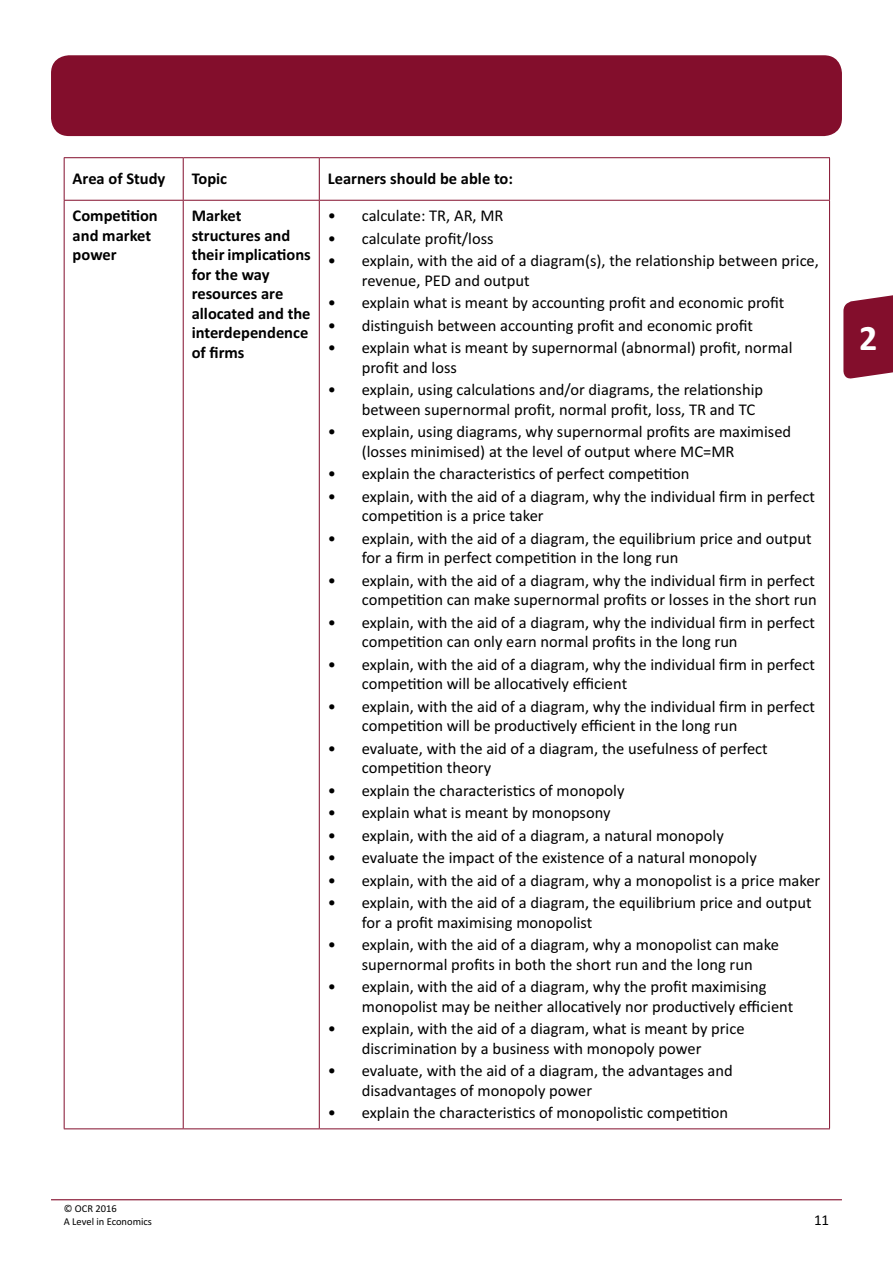
<style>
.page{position:relative;width:893px;height:1263px;background:#fff}
.page>*{position:absolute;margin:0;border:0;box-sizing:border-box;transform-origin:0 0}
.t1{font:700 36px "Calibri";color:#fff}
.t2{font:16.5px/19.5px "Calibri";color:#000}
.TableText{font:700 16.5px/19.5px "Calibri";color:#000}
.t3{font:15px "Calibri";color:#000}
.t4{font:10.5px/12.8px "Calibri";color:#000}
</style>
<div class="page">
<hr style="left:51px;top:1199px;width:791px;height:1px;background:#830e2c">
<div style="left:51px;top:55px;width:791px;height:81px;background:#830e2c;border-radius:18px"></div>
<svg style="left:843px;top:295px;width:50px;height:84px;background:#8f2540"></svg>
<hr style="left:183px;top:158px;width:1px;height:42px;background:#830e2c">
<hr style="left:319px;top:158px;width:1px;height:42px;background:#830e2c">
<hr style="left:64px;top:200px;width:119px;height:1px;background:#830e2c">
<hr style="left:183px;top:200px;width:136px;height:1px;background:#830e2c">
<hr style="left:183px;top:201px;width:1px;height:927px;background:#830e2c">
<hr style="left:64px;top:157px;width:119px;height:1px;background:#830e2c">
<hr style="left:64px;top:158px;width:1px;height:42px;background:#830e2c">
<hr style="left:183px;top:157px;width:136px;height:1px;background:#830e2c">
<hr style="left:319px;top:157px;width:511px;height:1px;background:#830e2c">
<hr style="left:829px;top:158px;width:1px;height:42px;background:#830e2c">
<hr style="left:64px;top:201px;width:1px;height:927px;background:#830e2c">
<hr style="left:64px;top:1128px;width:119px;height:1px;background:#830e2c">
<hr style="left:183px;top:1128px;width:136px;height:1px;background:#830e2c">
<hr style="left:319px;top:201px;width:1px;height:927px;background:#830e2c">
<hr style="left:829px;top:201px;width:1px;height:927px;background:#830e2c">
<hr style="left:319px;top:1128px;width:511px;height:1px;background:#830e2c">
<hr style="left:319px;top:200px;width:511px;height:1px;background:#830e2c">
<p class="TableText" style="left:73px;top:168px;width:94px">Area of Study</p>
<p class="TableText" style="left:192px;top:168px;width:37px">Topic</p>
<p class="TableText" style="left:328px;top:168px;width:187px">Learners should be able to:</p>
<p class="TableText" style="left:73px;top:205px;width:87px">Competition and market power</p>
<p class="TableText" style="left:192px;top:205px;width:121px">Market structures and their implications for the way resources are allocated and the interdependence of firms</p>
<p class="t2" style="left:328px;top:205px;width:177px">• calculate: TR, AR, MR</p>
<p class="t2" style="left:328px;top:228px;width:167px">• calculate profit/loss</p>
<p class="t2" style="left:362px;top:250px;width:459px;text-indent:-34px">• explain, with the aid of a diagram(s), the relationship between price, revenue, PED and output</p>
<p class="t2" style="left:328px;top:292px;width:458px">• explain what is meant by accounting profit and economic profit</p>
<p class="t2" style="left:328px;top:315px;width:427px">• distinguish between accounting profit and economic profit</p>
<p class="t2" style="left:362px;top:337px;width:432px;text-indent:-34px">• explain what is meant by supernormal (abnormal) profit, normal profit and loss</p>
<p class="t2" style="left:362px;top:379px;width:403px;text-indent:-34px">• explain, using calculations and/or diagrams, the relationship between supernormal profit, normal profit, loss, TR and TC</p>
<p class="t2" style="left:362px;top:421px;width:431px;text-indent:-34px">• explain, using diagrams, why supernormal profits are maximised (losses minimised) at the level of output where MC=MR</p>
<p class="t2" style="left:328px;top:463px;width:363px">• explain the characteristics of perfect competition</p>
<p class="t2" style="left:362px;top:486px;width:455px;text-indent:-34px">• explain, with the aid of a diagram, why the individual firm in perfect competition is a price taker</p>
<p class="t2" style="left:362px;top:528px;width:451px;text-indent:-34px">• explain, with the aid of a diagram, the equilibrium price and output for a firm in perfect competition in the long run</p>
<p class="t2" style="left:328px;top:570px;width:491px;text-align:right">• explain, with the aid of a diagram, why the individual firm in perfect competition can make supernormal profits or losses in the short run</p>
<p class="t2" style="left:362px;top:612px;width:455px;text-indent:-34px">• explain, with the aid of a diagram, why the individual firm in perfect competition can only earn normal profits in the long run</p>
<p class="t2" style="left:362px;top:654px;width:455px;text-indent:-34px">• explain, with the aid of a diagram, why the individual firm in perfect competition will be allocatively efficient</p>
<p class="t2" style="left:362px;top:696px;width:455px;text-indent:-34px">• explain, with the aid of a diagram, why the individual firm in perfect competition will be productively efficient in the long run</p>
<p class="t2" style="left:362px;top:738px;width:407px;text-indent:-34px">• evaluate, with the aid of a diagram, the usefulness of perfect competition theory</p>
<p class="t2" style="left:328px;top:780px;width:298px">• explain the characteristics of monopoly</p>
<p class="t2" style="left:328px;top:802px;width:284px">• explain what is meant by monopsony</p>
<p class="t2" style="left:328px;top:825px;width:398px">• explain, with the aid of a diagram, a natural monopoly</p>
<p class="t2" style="left:328px;top:847px;width:430px">• evaluate the impact of the existence of a natural monopoly</p>
<p class="t2" style="left:328px;top:870px;width:494px">• explain, with the aid of a diagram, why a monopolist is a price maker</p>
<p class="t2" style="left:362px;top:892px;width:451px;text-indent:-34px">• explain, with the aid of a diagram, the equilibrium price and output for a profit maximising monopolist</p>
<p class="t2" style="left:328px;top:934px;width:453px;text-align:center">• explain, with the aid of a diagram, why a monopolist can make supernormal profits in both the short run and the long run</p>
<p class="t2" style="left:362px;top:976px;width:433px;text-indent:-34px">• explain, with the aid of a diagram, why the profit maximising monopolist may be neither allocatively nor productively efficient</p>
<p class="t2" style="left:328px;top:1018px;width:418px;text-align:center">• explain, with the aid of a diagram, what is meant by price discrimination by a business with monopoly power</p>
<p class="t2" style="left:362px;top:1060px;width:372px;text-indent:-34px">• evaluate, with the aid of a diagram, the advantages and disadvantages of monopoly power</p>
<p class="t2" style="left:328px;top:1102px;width:402px">• explain the characteristics of monopolistic competition</p>
<h1 class="t1" style="left:859px;top:312px;width:20px">2</h1>
<p class="t4" style="left:64px;top:1202px;width:90px">© OCR 2016<br>A Level in Economics</p>
<p class="t3" style="left:814px;top:1209px;width:17px">11</p>
</div>
